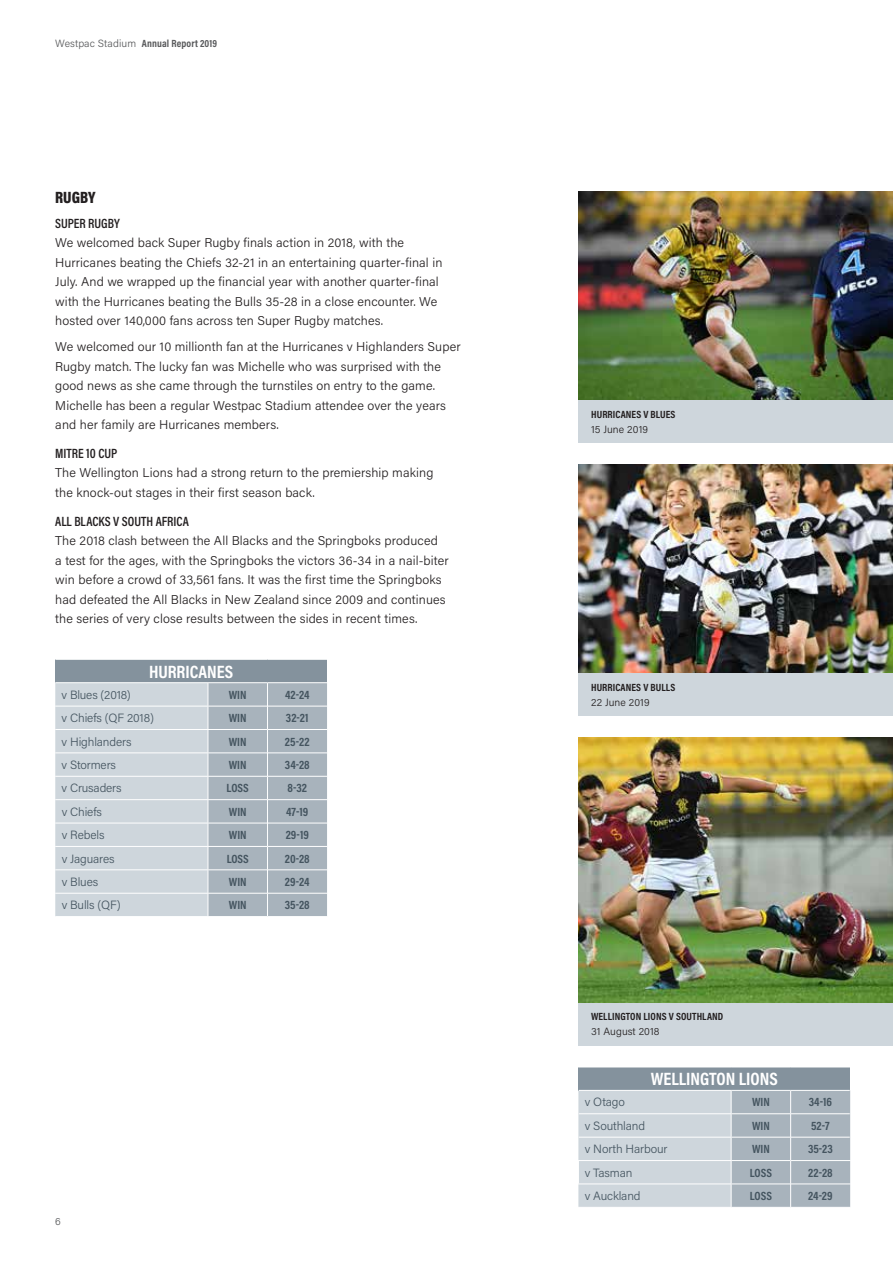
<style>
.page{position:relative;width:893px;height:1263px;background:#fff}
.page>*{position:absolute;margin:0;border:0;box-sizing:border-box;transform-origin:0 0}
.t1{font:700 18px "Acumin Pro Cond";color:#fff}
.t2{font:900 16.5px "Acumin Pro Cond";color:#231f20}
.t3{font:600 13.5px "Acumin Pro Cond";color:#231f20}
.t4{font:300 12.75px/19.5px "Acumin Pro";letter-spacing:.01em;color:#231f20}
.t5{font:300 12px "Acumin Pro";letter-spacing:-.01em;color:#455560}
.t6{font:700 12px "Acumin Pro Cond";color:#455560}
.t7{font:700 10.5px "Acumin Pro Cond";letter-spacing:.01em;color:#231f20}
.t8{font:300 10.5px "Acumin Pro";letter-spacing:.01em;color:#231f20}
.t9{font:700 10.5px "Acumin Pro Cond";letter-spacing:.01em;color:#58595b}
.t10{font:300 10.5px "Acumin Pro";color:#58595b}
.s1{font-family:"Acumin Pro";font-weight:300}
</style>
<div class="page">
<img style="left:578px;top:191px;width:315px;height:209px">
<img style="left:578px;top:464px;width:315px;height:209px">
<div style="left:55px;top:659px;width:272px;height:24px;background:#84929d"></div>
<hr style="left:55px;top:659px;width:153px;height:1px;background:#fff">
<hr style="left:208px;top:659px;width:59px;height:1px;background:#fff">
<hr style="left:267px;top:659px;width:60px;height:1px;background:#fff">
<hr style="left:208px;top:682px;width:59px;height:1px;background:#fff">
<hr style="left:267px;top:682px;width:60px;height:1px;background:#fff">
<hr style="left:55px;top:682px;width:153px;height:1px;background:#fff">
<svg style="left:55px;top:683px;width:272px;height:233px"></svg>
<div style="left:578px;top:400px;width:315px;height:43px;background:#ced6dc"></div>
<div style="left:578px;top:673px;width:315px;height:43px;background:#ced6dc"></div>
<div style="left:578px;top:1067px;width:272px;height:23px;background:#84929d"></div>
<svg style="left:578px;top:1090px;width:272px;height:117px"></svg>
<img style="left:578px;top:737px;width:315px;height:266px">
<div style="left:578px;top:1003px;width:315px;height:42px;background:#ced6dc"></div>
<p class="t9" style="left:55px;top:37px;width:163px"><span class="s1">Westpac Stadium</span> Annual Report 2019</p>
<p class="t2" style="left:55px;top:187px;width:42px">RUGBY</p>
<p class="t3" style="left:55px;top:214px;width:66px">SUPER RUGBY</p>
<p class="t4" style="left:55px;top:233px;width:389px">We welcomed back Super Rugby finals action in 2018, with the Hurricanes beating the Chiefs 32-21 in an entertaining quarter-final in July. And we wrapped up the financial year with another quarter-final with the Hurricanes beating the Bulls 35-28 in a close encounter. We hosted over 140,000 fans across ten Super Rugby matches.</p>
<p class="t4" style="left:55px;top:337px;width:407px">We welcomed our 10 millionth fan at the Hurricanes v Highlanders Super Rugby match. The lucky fan was Michelle who was surprised with the good news as she came through the turnstiles on entry to the game.<br>Michelle has been a regular Westpac Stadium attendee over the years and her family are Hurricanes members.</p>
<p class="t3" style="left:55px;top:444px;width:64px">MITRE 10 CUP</p>
<p class="t4" style="left:55px;top:463px;width:380px">The Wellington Lions had a strong return to the premiership making the knock-out stages in their first season back.</p>
<p class="t3" style="left:55px;top:512px;width:135px">ALL BLACKS V SOUTH AFRICA</p>
<p class="t4" style="left:55px;top:530px;width:395px">The 2018 clash between the All Blacks and the Springboks produced<br>a test for the ages, with the Springboks the victors 36-34 in a nail-biter win before a crowd of 33,561 fans. It was the first time the Springboks had defeated the All Blacks in New Zealand since 2009 and continues the series of very close results between the sides in recent times.</p>
<h1 class="t1" style="left:149px;top:659px;width:86px">HURRICANES</h1>
<p class="t5" style="left:62px;top:686px;width:71px">v Blues (2018)</p>
<p class="t6" style="left:229px;top:687px;width:19px">WIN</p>
<p class="t6" style="left:285px;top:687px;width:26px">42-24</p>
<p class="t5" style="left:62px;top:710px;width:94px">v Chiefs (QF 2018)</p>
<p class="t6" style="left:229px;top:710px;width:19px">WIN</p>
<p class="t6" style="left:286px;top:710px;width:24px">32-21</p>
<p class="t5" style="left:62px;top:733px;width:71px">v Highlanders</p>
<p class="t6" style="left:229px;top:733px;width:19px">WIN</p>
<p class="t6" style="left:285px;top:733px;width:26px">25-22</p>
<p class="t5" style="left:62px;top:756px;width:56px">v Stormers</p>
<p class="t6" style="left:229px;top:757px;width:19px">WIN</p>
<p class="t6" style="left:285px;top:757px;width:26px">34-28</p>
<p class="t5" style="left:62px;top:780px;width:62px">v Crusaders</p>
<p class="t6" style="left:227px;top:780px;width:24px">LOSS</p>
<p class="t6" style="left:288px;top:780px;width:21px">8-32</p>
<p class="t5" style="left:62px;top:803px;width:42px">v Chiefs</p>
<p class="t6" style="left:229px;top:804px;width:19px">WIN</p>
<p class="t6" style="left:286px;top:804px;width:24px">47-19</p>
<p class="t5" style="left:62px;top:827px;width:44px">v Rebels</p>
<p class="t6" style="left:229px;top:827px;width:19px">WIN</p>
<p class="t6" style="left:286px;top:827px;width:25px">29-19</p>
<p class="t5" style="left:62px;top:850px;width:54px">v Jaguares</p>
<p class="t6" style="left:227px;top:850px;width:24px">LOSS</p>
<p class="t6" style="left:285px;top:850px;width:26px">20-28</p>
<p class="t5" style="left:62px;top:873px;width:38px">v Blues</p>
<p class="t6" style="left:229px;top:874px;width:19px">WIN</p>
<p class="t6" style="left:285px;top:874px;width:26px">29-24</p>
<p class="t5" style="left:62px;top:897px;width:61px">v Bulls (QF)</p>
<p class="t6" style="left:229px;top:897px;width:19px">WIN</p>
<p class="t6" style="left:285px;top:897px;width:26px">35-28</p>
<p class="t10" style="left:55px;top:1214px;width:7px">6</p>
<p class="t7" style="left:591px;top:407px;width:86px">HURRICANES V BLUES</p>
<p class="t8" style="left:591px;top:422px;width:58px">15 June 2019</p>
<p class="t7" style="left:591px;top:680px;width:86px">HURRICANES V BULLS</p>
<p class="t8" style="left:591px;top:695px;width:60px">22 June 2019</p>
<p class="t7" style="left:591px;top:1010px;width:134px">WELLINGTON LIONS V SOUTHLAND</p>
<p class="t8" style="left:591px;top:1024px;width:70px">31 August 2018</p>
<h1 class="t1" style="left:651px;top:1067px;width:128px">WELLINGTON LIONS</h1>
<p class="t5" style="left:585px;top:1094px;width:42px">v Otago</p>
<p class="t6" style="left:752px;top:1094px;width:19px">WIN</p>
<p class="t6" style="left:809px;top:1094px;width:25px">34-16</p>
<p class="t5" style="left:585px;top:1117px;width:62px">v Southland</p>
<p class="t6" style="left:752px;top:1118px;width:19px">WIN</p>
<p class="t6" style="left:811px;top:1118px;width:20px">52-7</p>
<p class="t5" style="left:585px;top:1141px;width:84px">v North Harbour</p>
<p class="t6" style="left:752px;top:1141px;width:19px">WIN</p>
<p class="t6" style="left:808px;top:1141px;width:26px">35-23</p>
<p class="t5" style="left:585px;top:1164px;width:49px">v Tasman</p>
<p class="t6" style="left:750px;top:1164px;width:24px">LOSS</p>
<p class="t6" style="left:808px;top:1164px;width:26px">22-28</p>
<p class="t5" style="left:585px;top:1187px;width:57px">v Auckland</p>
<p class="t6" style="left:750px;top:1188px;width:24px">LOSS</p>
<p class="t6" style="left:808px;top:1188px;width:26px">24-29</p>
</div>
